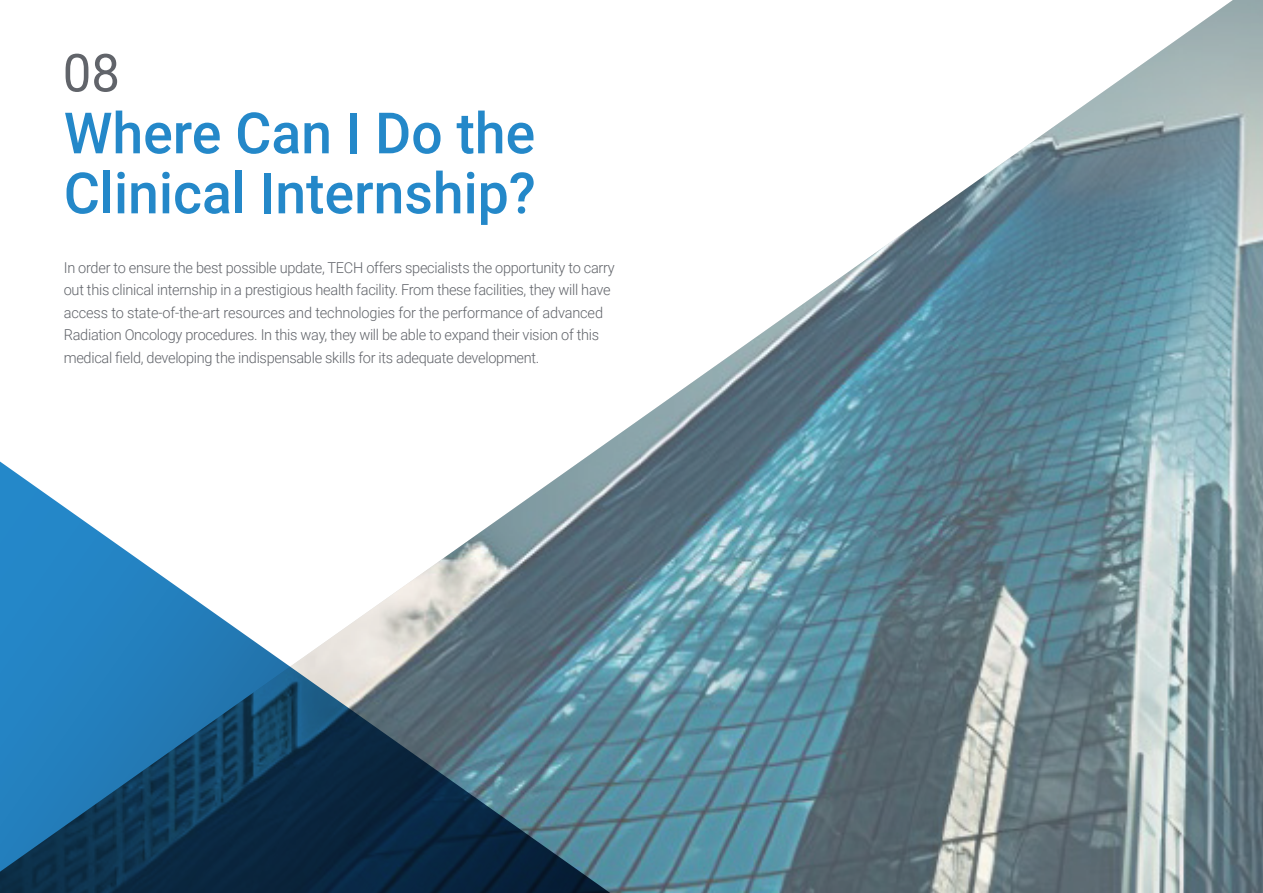
<style>
.page{position:relative;width:1263px;height:893px;background:#fff}
.page>*{position:absolute;margin:0;border:0;box-sizing:border-box;transform-origin:0 0}
.t1{font:500 57px/60px "Roboto";color:#2488c9}
.t2{font:52.5px "Roboto";color:#61646a}
.t3{font:300 15px/22.5px "Roboto";letter-spacing:-.02em;color:#61646a}
</style>
<div class="page">
<img style="left:602px;top:0;width:661px;height:893px">
<svg style="left:0;top:446px;width:640px;height:447px"></svg>
<h2 class="t2" style="left:63px;top:36px;width:59px">08</h2>
<h1 class="t1" style="left:64px;top:101px;width:473px">Where Can I Do the<br>Clinical Internship?</h1>
<p class="t3" style="left:64px;top:255px;width:552px">In order to ensure the best possible update, TECH offers specialists the opportunity to carry out this clinical internship in a prestigious health facility. From these facilities, they will have access to state-of-the-art resources and technologies for the performance of advanced Radiation Oncology procedures. In this way, they will be able to expand their vision of this medical field, developing the indispensable skills for its adequate development.</p>
</div>
